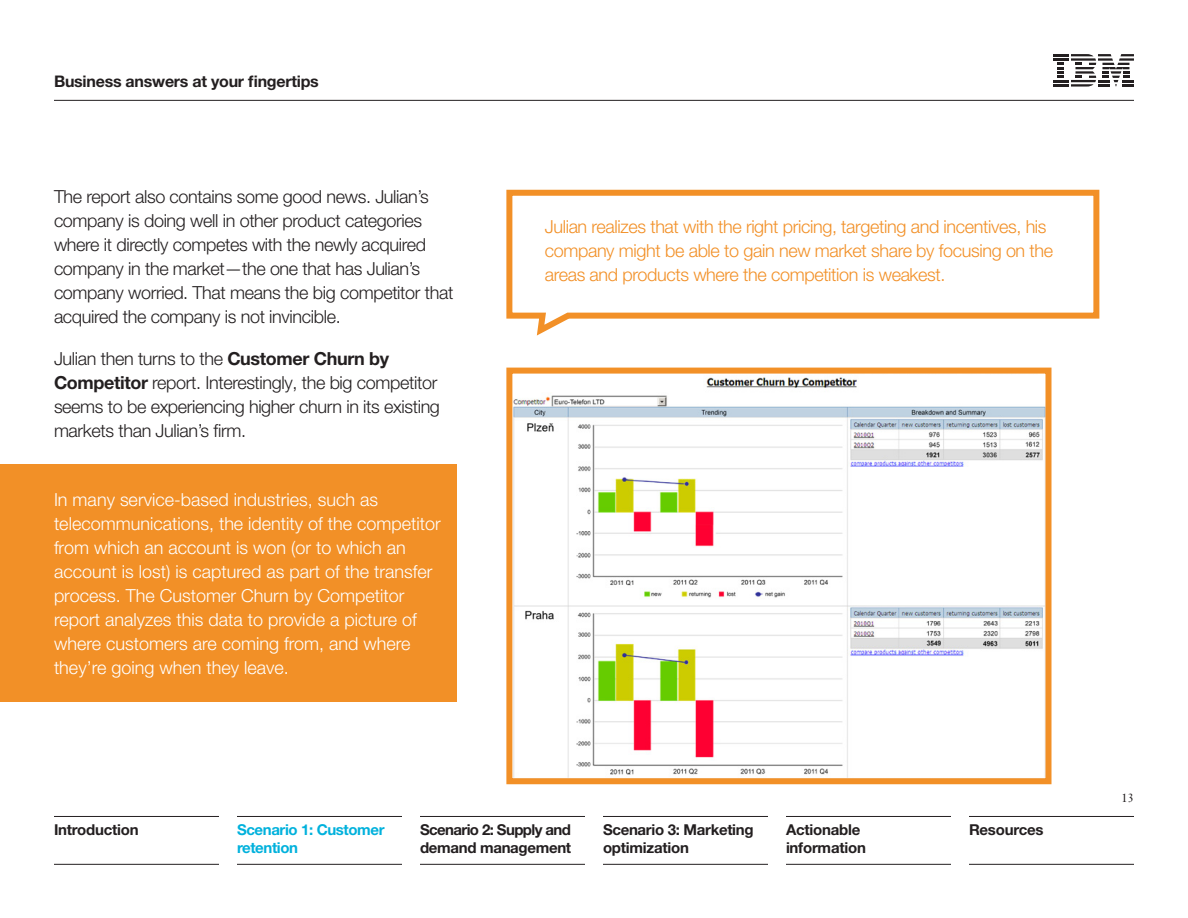
<style>
.page{position:relative;width:1188px;height:918px;background:#fff}
.page>*{position:absolute;margin:0;border:0;box-sizing:border-box;transform-origin:0 0}
._2A_Body{font:300 18px/24px "Helvetica Neue LT Pro";letter-spacing:-.02em;color:#231f20}
._2A_Body-2{font:300 18px/24px "Helvetica Neue LT Pro";color:#fff}
._2A_Body-3{font:300 18px/24px "Helvetica Neue LT Pro";letter-spacing:-.02em;color:#f29027}
.t1{font:700 16.05px "Helvetica Neue LT Pro";letter-spacing:-.015em;color:#231f20}
._6A_5_ways_copy{font:700 15px/18px "Helvetica Neue LT Pro";letter-spacing:-.015em;color:#231f20}
._6A_5_ways_copy-2{font:700 15px/18px "Helvetica Neue LT Pro";letter-spacing:-.025em;color:#00b1dc}
.t2{font:12px "Janson Text LT Std";color:#231f20}
.s1{font-weight:700}
</style>
<div class="page">
<svg style="left:1053px;top:54px;width:81px;height:33px"></svg>
<hr style="left:54px;top:100px;width:1080px;height:1px;background:#231f20">
<hr style="left:54px;top:816px;width:165px;height:1px;background:#231f20">
<hr style="left:54px;top:864px;width:165px;height:1px;background:#231f20">
<hr style="left:237px;top:816px;width:165px;height:1px;background:#231f20">
<hr style="left:237px;top:864px;width:165px;height:1px;background:#231f20">
<hr style="left:420px;top:816px;width:165px;height:1px;background:#231f20">
<hr style="left:420px;top:864px;width:165px;height:1px;background:#231f20">
<hr style="left:603px;top:816px;width:165px;height:1px;background:#231f20">
<hr style="left:603px;top:864px;width:165px;height:1px;background:#231f20">
<hr style="left:786px;top:816px;width:165px;height:1px;background:#231f20">
<hr style="left:786px;top:864px;width:165px;height:1px;background:#231f20">
<hr style="left:969px;top:816px;width:165px;height:1px;background:#231f20">
<hr style="left:969px;top:864px;width:165px;height:1px;background:#231f20">
<img style="left:513px;top:377px;width:532px;height:400px">
<div style="left:506px;top:368px;width:546px;height:416px;border:6px solid #f29027"></div>
<div style="left:0;top:464px;width:456px;height:238px;background:#f29027"></div>
<svg style="left:506px;top:189px;width:594px;height:147px"></svg>
<p class="t1" style="left:54px;top:71px;width:266px">Business answers at your fingertips</p>
<p class="_2A_Body" style="left:54px;top:184px;width:401px">The report also contains some good news. Julian’s company is doing well in other product categories where it directly competes with the newly acquired company in the market—the one that has Julian’s company worried. That means the big competitor that acquired the company is not invincible.</p>
<p class="_2A_Body" style="left:54px;top:346px;width:387px">Julian then turns to the <span class="s1">Customer Churn by Competitor</span> report. Interestingly, the big competitor seems to be experiencing higher churn in its existing markets than Julian’s firm.</p>
<p class="_2A_Body-2" style="left:54px;top:487px;width:388px">In many service-based industries, such as telecommunications, the identity of the competitor from which an account is won (or to which an account is lost) is captured as part of the transfer process. The Customer Churn by Competitor report analyzes this data to provide a picture of where customers are coming from, and where they’re going when they leave.</p>
<p class="_2A_Body-3" style="left:545px;top:214px;width:510px">Julian realizes that with the right pricing, targeting and incentives, his company might be able to gain new market share by focusing on the areas and products where the competition is weakest.</p>
<p class="_6A_5_ways_copy" style="left:54px;top:821px;width:86px">Introduction</p>
<p class="_6A_5_ways_copy-2" style="left:237px;top:821px;width:149px">Scenario 1: Customer retention</p>
<p class="_6A_5_ways_copy" style="left:420px;top:821px;width:153px">Scenario 2: Supply and demand management</p>
<p class="_6A_5_ways_copy" style="left:603px;top:821px;width:152px">Scenario 3: Marketing optimization</p>
<p class="_6A_5_ways_copy" style="left:786px;top:821px;width:81px">Actionable information</p>
<p class="_6A_5_ways_copy" style="left:969px;top:821px;width:76px">Resources</p>
<p class="t2" style="left:1122px;top:790px;width:14px">13</p>
</div>
